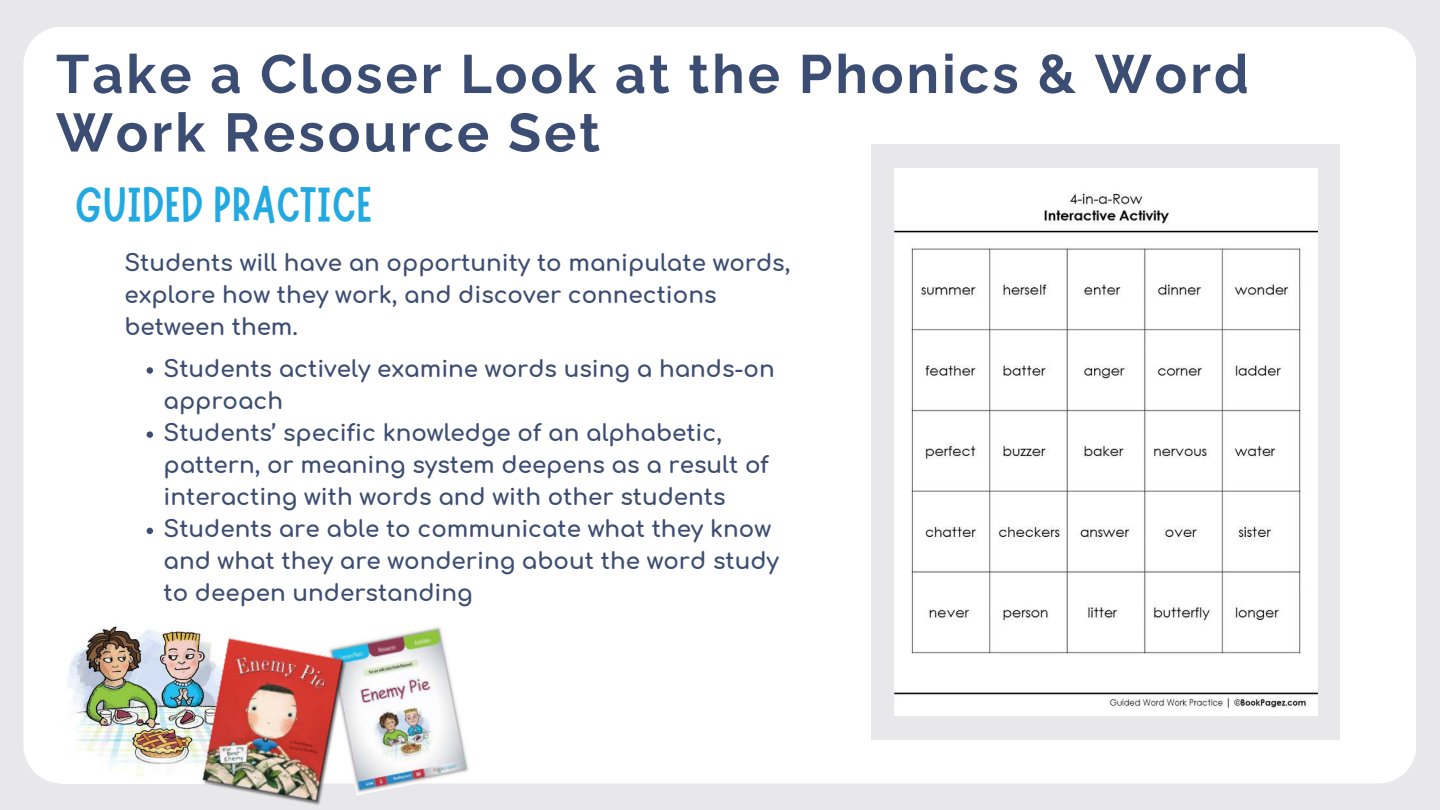
<style>
.page{position:relative;width:1440px;height:810px;background:#e8e8ea}
.page>*{position:absolute;margin:0;border:0;box-sizing:border-box;transform-origin:0 0}
.t1{font:700 54px/58.5px "Raleway";letter-spacing:.055em;color:#3c4d73}
.t2{font:50px "Marykate";color:#23a9e1}
.t3{font:700 23px/32.1px "Comfortaa";color:#3c4d73}
</style>
<div class="page">
<div style="left:23px;top:27px;width:1393px;height:756px;background:#fff"></div>
<div style="left:872px;top:144px;width:468px;height:596px;background:#e8e8ea"></div>
<svg style="left:147px;top:367px;width:6px;height:7px"></svg>
<svg style="left:147px;top:431px;width:6px;height:7px"></svg>
<svg style="left:147px;top:528px;width:6px;height:6px"></svg>
<img style="left:62px;top:624px;width:171px;height:160px">
<img style="left:327px;top:624px;width:145px;height:171px">
<img style="left:201px;top:638px;width:147px;height:167px">
<img style="left:895px;top:169px;width:422px;height:546px">
<h1 class="t1" style="left:56px;top:39px;width:1194px">Take a Closer Look at the Phonics &amp; Word<br>Work Resource Set</h1>
<h2 class="t2" style="left:75px;top:173px;width:300px">GUIDED PRACTICE</h2>
<p class="t3" style="left:124px;top:243px;width:667px">Students will have an opportunity to manipulate words, explore how they work, and discover connections between them.</p>
<p class="t3" style="left:164px;top:349px;width:617px">Students actively examine words using a hands-on approach<br>Students’ specific knowledge of an alphabetic, pattern, or meaning system deepens as a result of interacting with words and with other students Students are able to communicate what they know and what they are wondering about the word study to deepen understanding</p>
</div>
